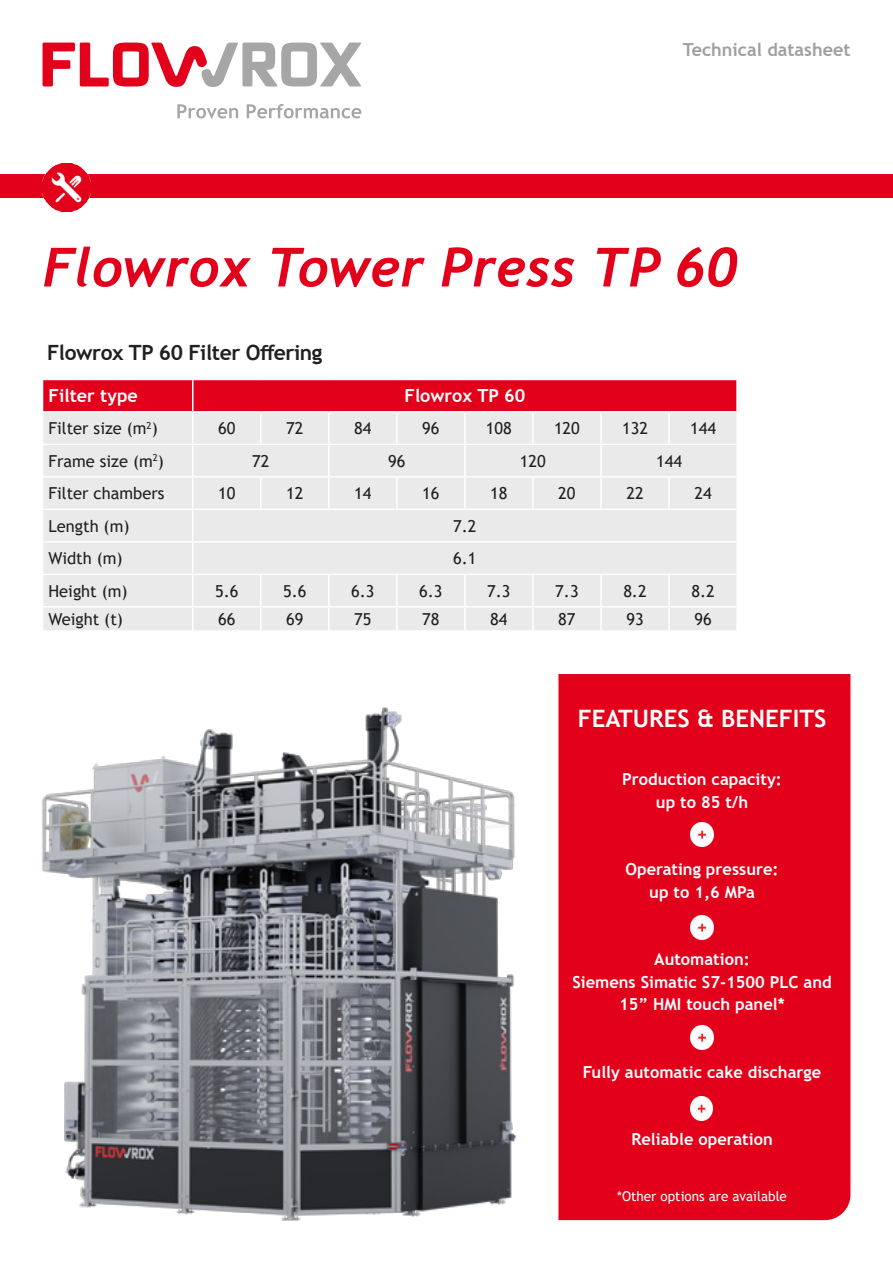
<style>
.page{position:relative;width:893px;height:1263px;background:#fff}
.page>*{position:absolute;margin:0;border:0;box-sizing:border-box;transform-origin:0 0}
.t1{font:italic 700 54px "Trebuchet";color:#e3001a}
.t2{font:700 24px "Trebuchet MS";color:#fff}
.t3{font:700 21px "Trebuchet MS";letter-spacing:-.02em;color:#231f20}
.t4{font:700 18px "Trebuchet MS";color:#fff}
.t5{font:700 18px "Trebuchet MS";color:#9d9fa2}
.t6{font:16.5px "Trebuchet MS";color:#231f20}
.t7{font:700 16.5px/22.5px "Trebuchet MS";color:#fff;text-align:center}
.t8{font:13.5px "Trebuchet MS";color:#fff}
</style>
<div class="page">
<div style="left:0;top:174px;width:893px;height:24px;background:#e2001a"></div>
<img style="left:43px;top:164px;width:47px;height:48px">
<img style="left:42px;top:707px;width:475px;height:514px">
<svg style="left:43px;top:43px;width:318px;height:44px"></svg>
<svg style="left:177px;top:104px;width:184px;height:14px"></svg>
<svg style="left:43px;top:380px;width:693px;height:250px;background:#e9cdd0"></svg>
<hr style="left:193px;top:606px;width:68px;height:2px;background:#fff">
<hr style="left:192px;top:608px;width:2px;height:22px;background:#fff">
<hr style="left:261px;top:606px;width:68px;height:2px;background:#fff">
<hr style="left:260px;top:608px;width:2px;height:22px;background:#fff">
<hr style="left:329px;top:606px;width:68px;height:2px;background:#fff">
<hr style="left:328px;top:608px;width:2px;height:22px;background:#fff">
<hr style="left:397px;top:606px;width:68px;height:2px;background:#fff">
<hr style="left:396px;top:608px;width:2px;height:22px;background:#fff">
<hr style="left:465px;top:606px;width:68px;height:2px;background:#fff">
<hr style="left:464px;top:608px;width:2px;height:22px;background:#fff">
<hr style="left:533px;top:606px;width:68px;height:2px;background:#fff">
<hr style="left:532px;top:608px;width:2px;height:22px;background:#fff">
<hr style="left:601px;top:606px;width:68px;height:2px;background:#fff">
<hr style="left:600px;top:608px;width:2px;height:22px;background:#fff">
<hr style="left:669px;top:606px;width:69px;height:2px;background:#fff">
<hr style="left:668px;top:608px;width:2px;height:22px;background:#fff">
<hr style="left:192px;top:380px;width:2px;height:31px;background:#fff">
<hr style="left:42px;top:411px;width:151px;height:2px;background:#fff">
<hr style="left:193px;top:411px;width:68px;height:2px;background:#fff">
<hr style="left:261px;top:411px;width:68px;height:2px;background:#fff">
<hr style="left:329px;top:411px;width:68px;height:2px;background:#fff">
<hr style="left:397px;top:411px;width:68px;height:2px;background:#fff">
<hr style="left:465px;top:411px;width:68px;height:2px;background:#fff">
<hr style="left:533px;top:411px;width:68px;height:2px;background:#fff">
<hr style="left:601px;top:411px;width:68px;height:2px;background:#fff">
<hr style="left:669px;top:411px;width:69px;height:2px;background:#fff">
<div style="left:558px;top:674px;width:292px;height:546px;background:#e2001a"></div>
<img style="left:691px;top:822px;width:22px;height:24px">
<img style="left:691px;top:1026px;width:22px;height:24px">
<img style="left:691px;top:916px;width:22px;height:23px">
<img style="left:690px;top:1097px;width:23px;height:23px">
<p class="t5" style="left:683px;top:38px;width:169px">Technical datasheet</p>
<p class="t1" style="left:43px;top:233px;width:696px">Flowrox Tower Press TP 60</p>
<p class="t3" style="left:47px;top:339px;width:277px">Flowrox TP 60 Filter Offering</p>
<p class="t4" style="left:49px;top:385px;width:91px">Filter type</p>
<p class="t4" style="left:404px;top:385px;width:122px">Flowrox TP 60</p>
<p class="t6" style="left:49px;top:418px;width:111px">Filter size (m<sup>2</sup>)</p>
<p class="t6" style="left:218px;top:418px;width:19px">60</p>
<p class="t6" style="left:286px;top:418px;width:19px">72</p>
<p class="t6" style="left:354px;top:418px;width:19px">84</p>
<p class="t6" style="left:422px;top:418px;width:19px">96</p>
<p class="t6" style="left:486px;top:418px;width:27px">108</p>
<p class="t6" style="left:554px;top:418px;width:27px">120</p>
<p class="t6" style="left:622px;top:418px;width:27px">132</p>
<p class="t6" style="left:690px;top:418px;width:27px">144</p>
<p class="t6" style="left:49px;top:450px;width:117px">Frame size (m<sup>2</sup>)</p>
<p class="t6" style="left:252px;top:450px;width:19px">72</p>
<p class="t6" style="left:388px;top:450px;width:19px">96</p>
<p class="t6" style="left:520px;top:450px;width:27px">120</p>
<p class="t6" style="left:656px;top:450px;width:27px">144</p>
<p class="t6" style="left:49px;top:483px;width:117px">Filter chambers</p>
<p class="t6" style="left:218px;top:483px;width:19px">10</p>
<p class="t6" style="left:286px;top:483px;width:19px">12</p>
<p class="t6" style="left:354px;top:483px;width:19px">14</p>
<p class="t6" style="left:422px;top:483px;width:19px">16</p>
<p class="t6" style="left:490px;top:483px;width:19px">18</p>
<p class="t6" style="left:558px;top:483px;width:19px">20</p>
<p class="t6" style="left:626px;top:483px;width:19px">22</p>
<p class="t6" style="left:694px;top:483px;width:19px">24</p>
<p class="t6" style="left:49px;top:515px;width:82px">Length (m)</p>
<p class="t6" style="left:453px;top:515px;width:25px">7.2</p>
<p class="t6" style="left:49px;top:548px;width:76px">Width (m)</p>
<p class="t6" style="left:453px;top:548px;width:25px">6.1</p>
<p class="t6" style="left:49px;top:580px;width:81px">Height (m)</p>
<p class="t6" style="left:215px;top:580px;width:25px">5.6</p>
<p class="t6" style="left:283px;top:580px;width:25px">5.6</p>
<p class="t6" style="left:351px;top:580px;width:25px">6.3</p>
<p class="t6" style="left:419px;top:580px;width:25px">6.3</p>
<p class="t6" style="left:487px;top:580px;width:25px">7.3</p>
<p class="t6" style="left:555px;top:580px;width:25px">7.3</p>
<p class="t6" style="left:623px;top:580px;width:25px">8.2</p>
<p class="t6" style="left:691px;top:580px;width:25px">8.2</p>
<p class="t6" style="left:49px;top:609px;width:76px">Weight (t)</p>
<p class="t6" style="left:218px;top:609px;width:19px">66</p>
<p class="t6" style="left:286px;top:609px;width:19px">69</p>
<p class="t6" style="left:354px;top:609px;width:19px">75</p>
<p class="t6" style="left:422px;top:609px;width:19px">78</p>
<p class="t6" style="left:490px;top:609px;width:19px">84</p>
<p class="t6" style="left:558px;top:609px;width:19px">87</p>
<p class="t6" style="left:626px;top:609px;width:19px">93</p>
<p class="t6" style="left:694px;top:609px;width:19px">96</p>
<p class="t2" style="left:578px;top:703px;width:250px">FEATURES &amp; BENEFITS</p>
<p class="t7" style="left:622px;top:768px;width:161px">Production capacity:</p>
<p class="t7" style="left:656px;top:790px;width:94px">up to 85 t/h</p>
<p class="t7" style="left:625px;top:858px;width:155px">Operating pressure:</p>
<p class="t7" style="left:649px;top:880px;width:107px">up to 1,6 MPa</p>
<p class="t7" style="left:654px;top:948px;width:97px">Automation:</p>
<p class="t7" style="left:572px;top:970px;width:261px">Siemens Simatic S7-1500 PLC and<br>15” HMI touch panel*</p>
<p class="t7" style="left:583px;top:1060px;width:240px">Fully automatic cake discharge</p>
<p class="t7" style="left:631px;top:1128px;width:143px">Reliable operation</p>
<p class="t8" style="left:617px;top:1187px;width:171px">*Other options are available</p>
</div>
